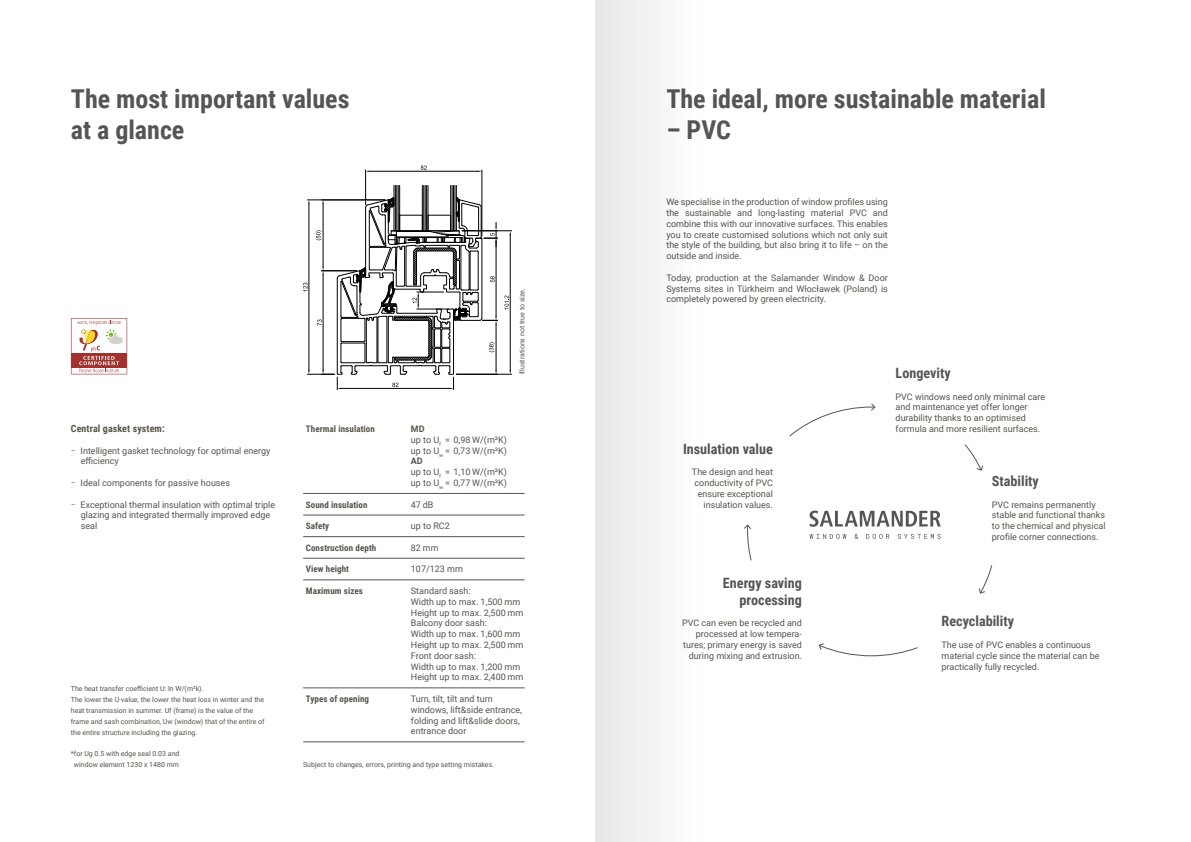
<style>
.page{position:relative;width:1191px;height:842px;background:#fff}
.page>*{position:absolute;margin:0;border:0;box-sizing:border-box;transform-origin:0 0}
.t1{font:700 26px/31.2px "Roboto Condensed";color:#535557}
.t2{font:700 14.2px/17px "Roboto Condensed";color:#535557;text-align:right}
.t3{font:700 10px "Roboto Condensed";letter-spacing:.01em;color:#57544b}
.t4{font:9px/10.8px "Roboto";color:#57544b}
.t5{font:700 9px "Roboto Condensed";letter-spacing:.01em;color:#57544b}
.t6{font:7px/10.8px "Roboto";color:#57544b}
.s1{font-weight:300}
.s2{font-weight:700}
</style>
<div class="page">
<svg style="left:789px;top:403px;width:86px;height:34px"></svg>
<svg style="left:744px;top:524px;width:8px;height:37px"></svg>
<svg style="left:964px;top:444px;width:19px;height:27px"></svg>
<svg style="left:818px;top:643px;width:100px;height:13px"></svg>
<svg style="left:978px;top:565px;width:14px;height:29px"></svg>
<svg style="left:809px;top:511px;width:131px;height:16px"></svg>
<svg style="left:809px;top:534px;width:37px;height:5px"></svg>
<svg style="left:854px;top:534px;width:4px;height:5px"></svg>
<svg style="left:866px;top:534px;width:23px;height:5px"></svg>
<svg style="left:897px;top:534px;width:43px;height:5px"></svg>
<hr style="left:462px;top:231px;width:49px;height:1px;background:#000">
<hr style="left:456px;top:374px;width:55px;height:1px;background:#000">
<hr style="left:510px;top:235px;width:1px;height:135px;background:#000">
<svg style="left:504px;top:296px;width:5px;height:13px"></svg>
<hr style="left:365px;top:170px;width:1px;height:35px;background:#000">
<hr style="left:482px;top:170px;width:1px;height:66px;background:#000">
<hr style="left:370px;top:171px;width:107px;height:1px;background:#000">
<svg style="left:421px;top:165px;width:6px;height:5px"></svg>
<hr style="left:394px;top:185px;width:1px;height:46px;background:#000">
<hr style="left:399px;top:185px;width:1px;height:46px;background:#000">
<hr style="left:456px;top:185px;width:1px;height:46px;background:#000">
<hr style="left:450px;top:185px;width:1px;height:46px;background:#000">
<hr style="left:428px;top:185px;width:1px;height:46px;background:#000">
<hr style="left:422px;top:185px;width:1px;height:46px;background:#000">
<hr style="left:395px;top:185px;width:1px;height:46px;background:#000">
<hr style="left:397px;top:185px;width:1px;height:46px;background:#000">
<hr style="left:398px;top:185px;width:1px;height:46px;background:#000">
<hr style="left:423px;top:185px;width:1px;height:46px;background:#000">
<hr style="left:425px;top:185px;width:1px;height:46px;background:#000">
<hr style="left:426px;top:185px;width:1px;height:46px;background:#000">
<hr style="left:452px;top:185px;width:1px;height:46px;background:#000">
<hr style="left:453px;top:185px;width:1px;height:46px;background:#000">
<hr style="left:455px;top:185px;width:1px;height:46px;background:#000">
<svg style="left:303px;top:197px;width:194px;height:193px"></svg>
<svg style="left:71px;top:318px;width:56px;height:56px"></svg>
<hr style="left:303px;top:493px;width:221px;height:1px;background:#57544b">
<hr style="left:303px;top:515px;width:221px;height:1px;background:#57544b">
<hr style="left:303px;top:536px;width:221px;height:1px;background:#57544b">
<hr style="left:303px;top:558px;width:221px;height:1px;background:#57544b">
<hr style="left:303px;top:580px;width:221px;height:1px;background:#57544b">
<hr style="left:303px;top:688px;width:221px;height:1px;background:#57544b">
<hr style="left:303px;top:742px;width:221px;height:1px;background:#57544b">
<div style="left:595px;top:0;width:108px;height:842px;background:#f3f3f3"></div>
<h1 class="t1" style="left:71px;top:82px;width:280px">The most important values at a glance</h1>
<h1 class="t1" style="left:666px;top:82px;width:381px">The ideal, more sustainable material</h1>
<h1 class="t1" style="left:666px;top:113px;width:66px">– PVC</h1>
<p class="t3" style="left:71px;top:421px;width:95px">Central gasket system:</p>
<p class="t4" style="left:81px;top:445px;width:191px;text-indent:-10px"><span class="s1">−</span> Intelligent gasket technology for optimal energy efficiency</p>
<p class="t4" style="left:71px;top:477px;width:161px"><span class="s1">−</span> Ideal components for passive houses</p>
<p class="t4" style="left:81px;top:499px;width:196px;text-indent:-10px"><span class="s1">−</span> Exceptional thermal insulation with optimal triple glazing and integrated thermally improved edge seal</p>
<p class="t6" style="left:71px;top:683px;width:195px">The heat transfer coefficient U: In W/(m²k).<br>The lower the U-value, the lower the heat loss in winter and the heat transmission in summer. Uf (frame) is the value of the frame and sash combination, Uw (window) that of the entire of the entire structure including the glazing.</p>
<p class="t6" style="left:71px;top:748px;width:110px;text-align:center">*for Ug 0.5 with edge seal 0.03 and window element 1230 x 1480 mm</p>
<p class="t6" style="left:516px;top:374px;width:88px;rotate:-90deg">Illustrations not true to size.</p>
<p class="t5" style="left:306px;top:422px;width:71px">Thermal insulation</p>
<p class="t4" style="left:411px;top:423px;width:98px"><span class="s2">MD<br></span>up to U<sub>f</sub> = 0,98 W/(m²K) up to U<sub>w</sub> = 0,73 W/(m²K)<br><span class="s2">AD<br></span>up to U<sub>f</sub> = 1,10 W/(m²K) up to U<sub>w</sub> = 0,77 W/(m²K)</p>
<p class="t5" style="left:306px;top:498px;width:63px">Sound insulation</p>
<p class="t4" style="left:411px;top:499px;width:24px">47 dB</p>
<p class="t5" style="left:306px;top:520px;width:25px">Safety</p>
<p class="t4" style="left:411px;top:520px;width:40px">up to RC2</p>
<p class="t5" style="left:306px;top:541px;width:72px">Construction depth</p>
<p class="t4" style="left:411px;top:542px;width:29px">82 mm</p>
<p class="t5" style="left:306px;top:563px;width:45px">View height</p>
<p class="t4" style="left:411px;top:563px;width:54px">107/123 mm</p>
<p class="t5" style="left:306px;top:584px;width:59px">Maximum sizes</p>
<p class="t4" style="left:411px;top:585px;width:114px">Standard sash:<br>Width up to max. 1,500 mm<br>Height up to max. 2,500 mm<br>Balcony door sash:<br>Width up to max. 1,600 mm<br>Height up to max. 2,500 mm<br>Front door sash:<br>Width up to max. 1,200 mm<br>Height up to max. 2,400 mm</p>
<p class="t5" style="left:306px;top:692px;width:65px">Types of opening</p>
<p class="t4" style="left:411px;top:693px;width:113px">Turn, tilt, tilt and turn windows, lift&amp;side entrance, folding and lift&amp;slide doors, entrance door</p>
<p class="t6" style="left:303px;top:759px;width:192px">Subject to changes, errors, printing and type setting mistakes.</p>
<p class="t4" style="left:666px;top:196px;width:223px;text-align:justify">We specialise in the production of window profiles using the sustainable and long-lasting material PVC and combine this with our innovative surfaces. This enables you to create customised solutions which not only suit the style of the building, but also bring it to life – on the outside and inside.</p>
<p class="t4" style="left:666px;top:272px;width:223px;text-align:justify">Today, production at the Salamander Window &amp; Door Systems sites in Türkheim and Włocławek (Poland) is completely powered by green electricity.</p>
<h2 class="t2" style="left:683px;top:440px;width:91px">Insulation value</h2>
<p class="t4" style="left:692px;top:466px;width:82px;text-align:right">The design and heat conductivity of PVC ensure exceptional insulation values.</p>
<h2 class="t2" style="left:723px;top:574px;width:80px">Energy saving processing</h2>
<p class="t4" style="left:682px;top:617px;width:121px;text-align:right">PVC can even be recycled and processed at low tempera&shy;tures; primary energy is saved during mixing and extrusion.</p>
<h2 class="t2" style="left:895px;top:364px;width:57px">Longevity</h2>
<p class="t4" style="left:895px;top:391px;width:151px">PVC windows need only minimal care and maintenance yet offer longer durability thanks to an optimised formula and more resilient surfaces.</p>
<h2 class="t2" style="left:992px;top:472px;width:49px">Stability</h2>
<p class="t4" style="left:992px;top:499px;width:115px">PVC remains permanently stable and functional thanks to the chemical and physical profile corner connections.</p>
<h2 class="t2" style="left:941px;top:612px;width:74px">Recyclability</h2>
<p class="t4" style="left:941px;top:639px;width:159px">The use of PVC enables a continuous material cycle since the material can be practically fully recycled.</p>
</div>
